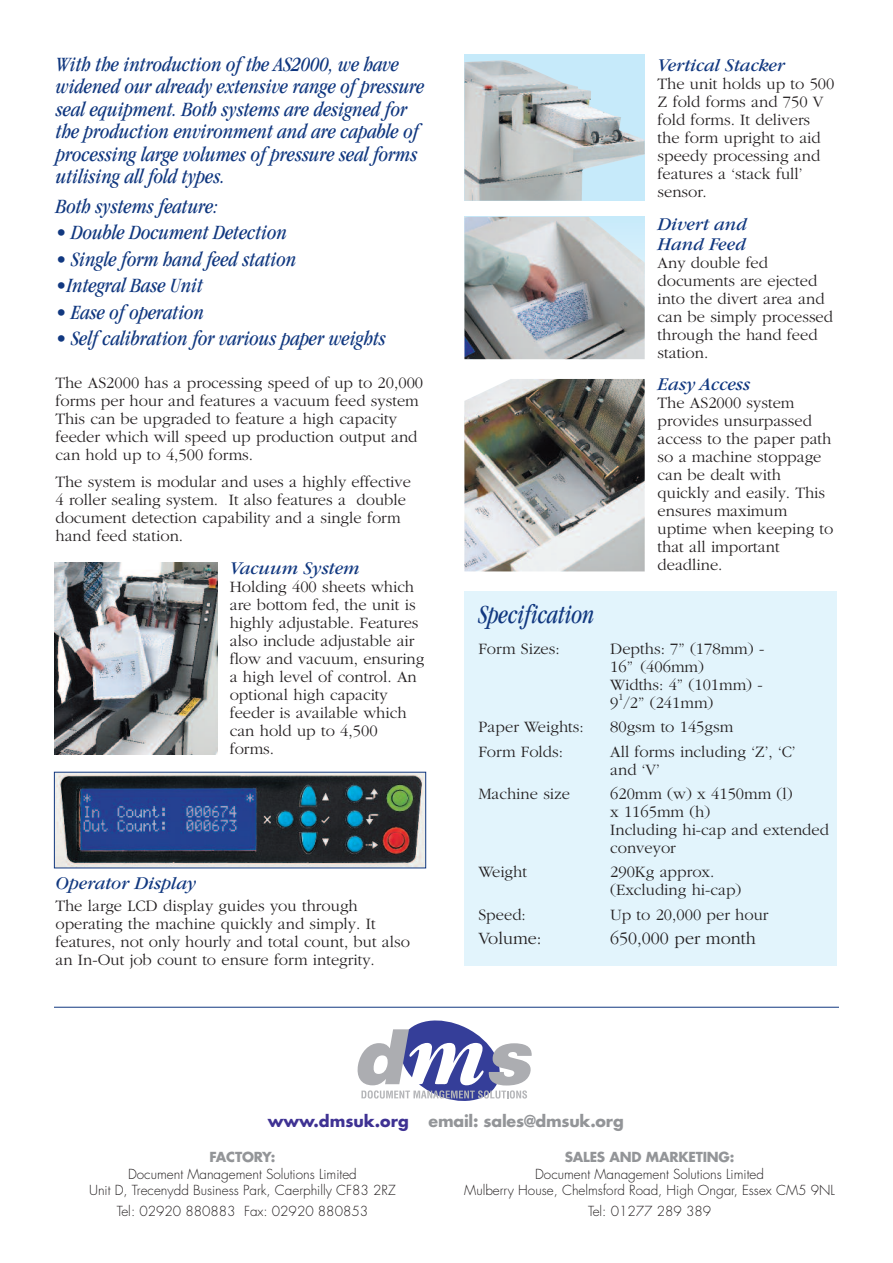
<style>
.page{position:relative;width:893px;height:1263px;background:#fff}
.page>*{position:absolute;margin:0;border:0;box-sizing:border-box;transform-origin:0 0}
.t1{font:italic condensed 27px "Garamond";color:#113880;scale:.9 1}
.t2{font:italic condensed 21px/22.5px "Garamond";color:#113880}
.t3{font:italic 18.75px/19.5px "Garamond";color:#113880}
.t4{font:300 18px "Garamond";color:#231f20}
.t5{font:300 16.5px/18px "Garamond";color:#231f20}
.t6{font:700 15.9px "Futura";letter-spacing:-.015em;color:#939598}
.t7{font:300 13.5px/16.5px "Futura";color:#231f20;text-align:center}
.t8{font:700 13.5px "Futura";letter-spacing:-.015em;color:#939598}
.t9{font:300 9.9px "Garamond";color:#231f20}
.s1{color:#3f3293}
</style>
<div class="page">
<svg style="left:358px;top:1020px;width:174px;height:81px"></svg>
<div style="left:464px;top:591px;width:373px;height:374px;background:#e2f4fc"></div>
<hr style="left:54px;top:1007px;width:785px;height:1px;background:#113880">
<div style="left:464px;top:54px;width:181px;height:147px;background:#c6eafa"></div>
<img style="left:464px;top:60px;width:181px;height:141px">
<img style="left:54px;top:563px;width:163px;height:191px">
<img style="left:464px;top:379px;width:181px;height:192px">
<img style="left:56px;top:774px;width:368px;height:92px">
<img style="left:464px;top:217px;width:181px;height:142px">
<p class="t2" style="left:56px;top:54px;width:370px">With the introduction of the AS2000, we have widened our already extensive range of pressure seal equipment. Both systems are designed for the production environment and are capable of processing large volumes of pressure seal forms utilising all fold types.</p>
<p class="t2" style="left:56px;top:196px;width:164px">Both systems feature:</p>
<p class="t2" style="left:56px;top:223px;width:232px">• Double Document Detection</p>
<p class="t2" style="left:56px;top:249px;width:242px">• Single form hand feed station</p>
<p class="t2" style="left:56px;top:276px;width:148px">•Integral Base Unit</p>
<p class="t2" style="left:56px;top:303px;width:150px">• Ease of operation</p>
<p class="t2" style="left:56px;top:329px;width:332px">• Self calibration for various paper weights</p>
<p class="t5" style="left:55px;top:374px;width:369px">The AS2000 has a processing speed of up to 20,000 forms per hour and features a vacuum feed system This can be upgraded to feature a high capacity feeder which will speed up production output and can hold up to 4,500 forms.</p>
<p class="t5" style="left:55px;top:472px;width:357px">The system is modular and uses a highly effective 4 roller sealing system. It also features a double document detection capability and a single form hand feed station.</p>
<p class="t3" style="left:230px;top:560px;width:132px">Vacuum System</p>
<p class="t5" style="left:230px;top:577px;width:196px">Holding 400 sheets which are bottom fed, the unit is highly adjustable. Features also include adjustable air flow and vacuum, ensuring a high level of control. An optional high capacity feeder is available which can hold up to 4,500 forms.</p>
<p class="t3" style="left:56px;top:875px;width:142px">Operator Display</p>
<p class="t5" style="left:56px;top:896px;width:356px">The large LCD display guides you through operating the machine quickly and simply. It features, not only hourly and total count, but also an In-Out job count to ensure form integrity.</p>
<p class="t3" style="left:657px;top:58px;width:129px">Vertical Stacker</p>
<p class="t5" style="left:657px;top:75px;width:178px">The unit holds up to 500<br>Z fold forms and 750 V fold forms. It delivers the form upright to aid speedy processing and features a ‘stack full’ sensor.</p>
<p class="t3" style="left:657px;top:216px;width:91px">Divert and<br>Hand Feed</p>
<p class="t5" style="left:657px;top:253px;width:177px">Any double fed documents are ejected into the divert area and can be simply processed through the hand feed station.</p>
<p class="t3" style="left:657px;top:377px;width:94px">Easy Access</p>
<p class="t5" style="left:657px;top:394px;width:177px">The AS2000 system provides unsurpassed access to the paper path so a machine stoppage can be dealt with quickly and easily. This ensures maximum uptime when keeping to that all important deadline.</p>
<h1 class="t1" style="left:478px;top:604px;width:131px">Specification</h1>
<p class="t5" style="left:478px;top:639px;width:83px">Form Sizes:</p>
<p class="t5" style="left:610px;top:639px;width:156px">Depths: 7” (178mm) -<br>16” (406mm)<br>Widths: 4” (101mm) -<br>9 /2” (241mm)</p>
<p class="t9" style="left:618px;top:691px;width:6px">1</p>
<p class="t5" style="left:478px;top:717px;width:107px">Paper Weights:</p>
<p class="t5" style="left:610px;top:717px;width:125px">80gsm to 145gsm</p>
<p class="t5" style="left:478px;top:742px;width:86px">Form Folds:</p>
<p class="t5" style="left:610px;top:742px;width:187px">All forms including ‘Z’, ‘C’ and ‘V’</p>
<p class="t5" style="left:478px;top:784px;width:93px">Machine size</p>
<p class="t5" style="left:610px;top:784px;width:220px">620mm (w) x 4150mm (l)<br>x 1165mm (h)<br>Including hi-cap and extended conveyor</p>
<p class="t5" style="left:478px;top:862px;width:50px">Weight</p>
<p class="t5" style="left:610px;top:862px;width:133px">290Kg approx. (Excluding hi-cap)</p>
<p class="t5" style="left:478px;top:905px;width:49px">Speed:</p>
<p class="t5" style="left:610px;top:905px;width:160px">Up to 20,000 per hour</p>
<p class="t4" style="left:478px;top:927px;width:65px">Volume:</p>
<p class="t4" style="left:610px;top:927px;width:147px">650,000 per month</p>
<p class="t6" style="left:268px;top:1113px;width:358px"><span class="s1">www.dmsuk.org</span> email: sales@dmsuk.org</p>
<p class="t8" style="left:210px;top:1151px;width:67px">FACTORY:</p>
<p class="t7" style="left:89px;top:1166px;width:308px">Document Management Solutions Limited<br>Unit D, Trecenydd Business Park, Caerphilly CF83 2RZ</p>
<p class="t7" style="left:117px;top:1204px;width:253px">Tel: 02920 880883 Fax: 02920 880853</p>
<p class="t8" style="left:565px;top:1151px;width:171px">SALES AND MARKETING:</p>
<p class="t7" style="left:464px;top:1166px;width:372px">Document Management Solutions Limited<br>Mulberry House, Chelmsford Road, High Ongar, Essex CM5 9NL</p>
<p class="t7" style="left:588px;top:1204px;width:125px">Tel: 01277 289 389</p>
</div>
